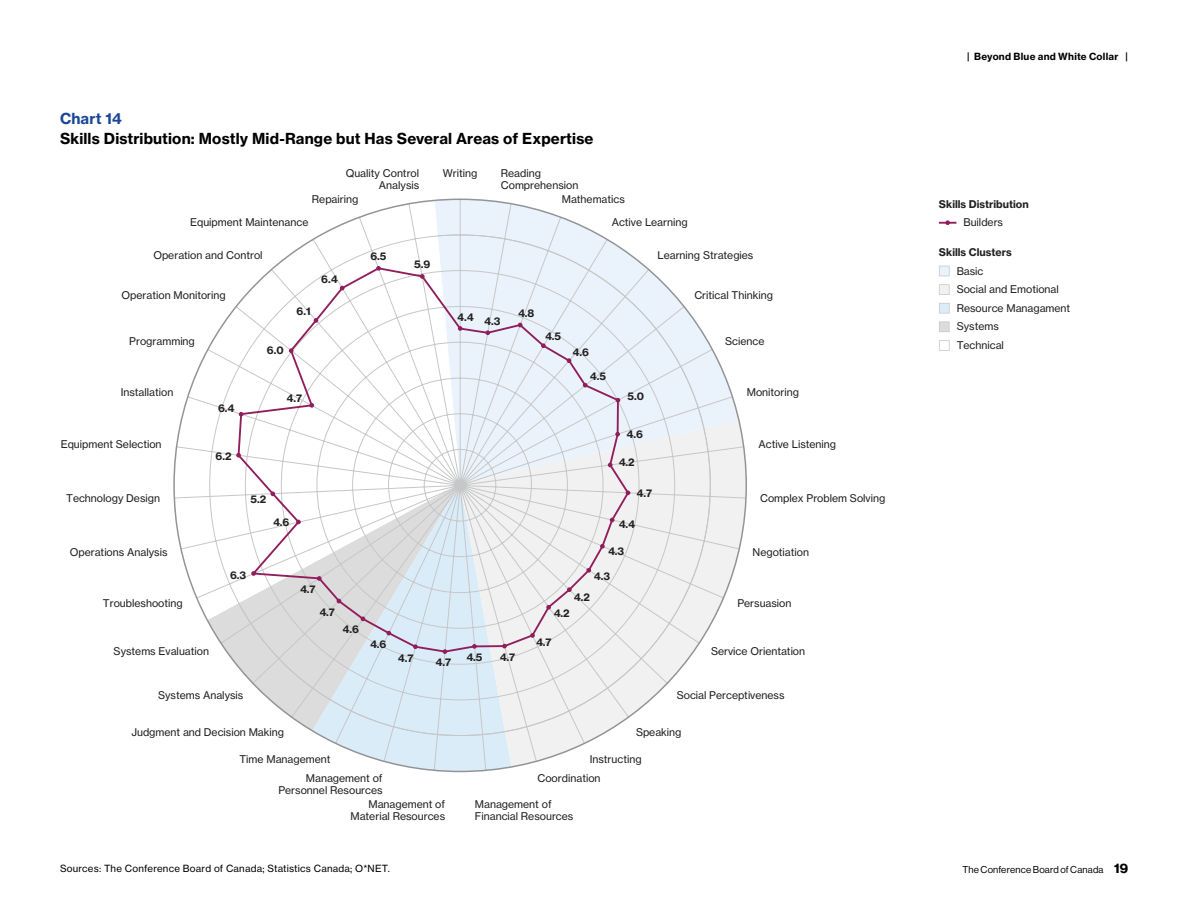
<style>
.page{position:relative;width:1188px;height:918px;background:#fff}
.page>*{position:absolute;margin:0;border:0;box-sizing:border-box;transform-origin:0 0}
.t1{font:15px "N Haas Grotesk TX Pro 75 Bd";letter-spacing:.01em;color:#000}
.t2{font:15px "N Haas Grotesk TX Pro 75 Bd";letter-spacing:.01em;color:#1a4798}
.t3{font:10.5px/12px "N Haas Grotesk TX Pro 55 Rg";color:#221f20}
.t4{font:10.5px "N Haas Grotesk TX Pro 75 Bd";color:#221f20}
.t5{font:9.75px "N Haas Grotesk TX Pro 55 Rg";letter-spacing:.02em;color:#000}
.t6{font:9.75px "N Haas Grotesk DS Pro 55 Rg";letter-spacing:.02em;color:#000}
.t7{font:9.75px "N Haas Grotesk TX Pro 75 Bd";letter-spacing:.025em;color:#000}
.s1{font-family:"N Haas Grotesk DS Pro 75 Bd";font-size:13.5px}
</style>
<div class="page">
<svg style="left:173px;top:201px;width:574px;height:570px"></svg>
<svg style="left:939px;top:266px;width:11px;height:10px"></svg>
<svg style="left:939px;top:284px;width:11px;height:11px"></svg>
<svg style="left:939px;top:303px;width:11px;height:11px"></svg>
<svg style="left:939px;top:321px;width:11px;height:11px"></svg>
<svg style="left:939px;top:340px;width:11px;height:11px"></svg>
<svg style="left:939px;top:220px;width:17px;height:5px"></svg>
<svg style="left:237px;top:266px;width:393px;height:388px"></svg>
<svg style="left:458px;top:326px;width:5px;height:5px"></svg>
<svg style="left:485px;top:330px;width:5px;height:5px"></svg>
<svg style="left:518px;top:323px;width:4px;height:4px"></svg>
<svg style="left:541px;top:343px;width:5px;height:5px"></svg>
<svg style="left:567px;top:358px;width:4px;height:5px"></svg>
<svg style="left:583px;top:383px;width:5px;height:5px"></svg>
<svg style="left:616px;top:398px;width:4px;height:5px"></svg>
<svg style="left:615px;top:432px;width:5px;height:5px"></svg>
<svg style="left:608px;top:463px;width:4px;height:4px"></svg>
<svg style="left:626px;top:490px;width:4px;height:5px"></svg>
<svg style="left:610px;top:518px;width:4px;height:4px"></svg>
<svg style="left:600px;top:544px;width:5px;height:5px"></svg>
<svg style="left:586px;top:568px;width:5px;height:5px"></svg>
<svg style="left:567px;top:587px;width:5px;height:5px"></svg>
<svg style="left:546px;top:605px;width:5px;height:5px"></svg>
<svg style="left:530px;top:633px;width:5px;height:5px"></svg>
<svg style="left:502px;top:644px;width:5px;height:4px"></svg>
<svg style="left:472px;top:644px;width:5px;height:5px"></svg>
<svg style="left:443px;top:649px;width:4px;height:5px"></svg>
<svg style="left:413px;top:644px;width:5px;height:5px"></svg>
<svg style="left:386px;top:631px;width:5px;height:4px"></svg>
<svg style="left:361px;top:617px;width:4px;height:4px"></svg>
<svg style="left:337px;top:599px;width:4px;height:4px"></svg>
<svg style="left:317px;top:576px;width:5px;height:5px"></svg>
<svg style="left:251px;top:571px;width:5px;height:5px"></svg>
<svg style="left:296px;top:520px;width:5px;height:4px"></svg>
<svg style="left:271px;top:492px;width:4px;height:4px"></svg>
<svg style="left:236px;top:453px;width:5px;height:5px"></svg>
<svg style="left:239px;top:412px;width:4px;height:5px"></svg>
<svg style="left:309px;top:403px;width:5px;height:5px"></svg>
<svg style="left:289px;top:348px;width:4px;height:5px"></svg>
<svg style="left:314px;top:318px;width:4px;height:5px"></svg>
<svg style="left:340px;top:286px;width:5px;height:4px"></svg>
<svg style="left:376px;top:266px;width:5px;height:5px"></svg>
<svg style="left:420px;top:274px;width:5px;height:5px"></svg>
<h1 class="t2" style="left:60px;top:109px;width:63px">Chart 14</h1>
<h1 class="t1" style="left:60px;top:129px;width:535px">Skills Distribution: Mostly Mid-Range but Has Several Areas of Expertise</h1>
<p class="t3" style="left:346px;top:167px;width:75px;text-align:right">Quality Control<br>Analysis</p>
<p class="t3" style="left:312px;top:193px;width:48px">Repairing</p>
<p class="t3" style="left:190px;top:216px;width:120px">Equipment Maintenance</p>
<p class="t3" style="left:153px;top:249px;width:111px">Operation and Control</p>
<p class="t3" style="left:122px;top:289px;width:106px">Operation Monitoring</p>
<p class="t3" style="left:129px;top:336px;width:67px">Programming</p>
<p class="t4" style="left:267px;top:344px;width:18px">6.0</p>
<p class="t4" style="left:297px;top:305px;width:16px">6.1</p>
<p class="t4" style="left:321px;top:273px;width:18px">6.4</p>
<p class="t3" style="left:121px;top:386px;width:54px">Installation</p>
<p class="t3" style="left:61px;top:439px;width:102px">Equipment Selection</p>
<p class="t4" style="left:218px;top:401px;width:18px">6.4</p>
<p class="t4" style="left:216px;top:449px;width:17px">6.2</p>
<p class="t4" style="left:287px;top:391px;width:17px">4.7</p>
<p class="t3" style="left:66px;top:492px;width:95px">Technology Design</p>
<p class="t3" style="left:70px;top:546px;width:99px">Operations Analysis</p>
<p class="t4" style="left:250px;top:492px;width:17px">5.2</p>
<p class="t4" style="left:230px;top:569px;width:18px">6.3</p>
<p class="t4" style="left:273px;top:516px;width:18px">4.6</p>
<p class="t4" style="left:370px;top:250px;width:18px">6.5</p>
<p class="t4" style="left:414px;top:258px;width:18px">5.9</p>
<p class="t3" style="left:443px;top:167px;width:36px">Writing</p>
<p class="t3" style="left:501px;top:167px;width:79px">Reading<br>Comprehension</p>
<p class="t3" style="left:562px;top:193px;width:65px">Mathematics</p>
<p class="t3" style="left:612px;top:216px;width:77px">Active Learning</p>
<p class="t3" style="left:657px;top:249px;width:98px">Learning Strategies</p>
<p class="t3" style="left:694px;top:289px;width:80px">Critical Thinking</p>
<p class="t3" style="left:725px;top:336px;width:41px">Science</p>
<p class="t4" style="left:457px;top:312px;width:45px">4.4 4.3</p>
<p class="t4" style="left:518px;top:307px;width:18px">4.8</p>
<p class="t4" style="left:545px;top:329px;width:18px">4.5</p>
<p class="t4" style="left:573px;top:345px;width:18px">4.6</p>
<p class="t4" style="left:590px;top:370px;width:18px">4.5</p>
<p class="t4" style="left:627px;top:389px;width:18px">5.0</p>
<p class="t4" style="left:627px;top:428px;width:18px">4.6</p>
<p class="t4" style="left:619px;top:455px;width:17px">4.2</p>
<p class="t4" style="left:637px;top:486px;width:17px">4.7</p>
<p class="t4" style="left:619px;top:518px;width:18px">4.4</p>
<p class="t4" style="left:608px;top:545px;width:18px">4.3</p>
<p class="t4" style="left:594px;top:570px;width:18px">4.3</p>
<p class="t3" style="left:747px;top:386px;width:54px">Monitoring</p>
<p class="t3" style="left:759px;top:439px;width:79px">Active Listening</p>
<p class="t3" style="left:760px;top:492px;width:127px">Complex Problem Solving</p>
<p class="t3" style="left:753px;top:546px;width:58px">Negotiation</p>
<p class="t3" style="left:103px;top:597px;width:81px">Troubleshooting</p>
<p class="t3" style="left:114px;top:645px;width:97px">Systems Evaluation</p>
<p class="t4" style="left:300px;top:583px;width:17px">4.7</p>
<p class="t4" style="left:319px;top:605px;width:17px">4.7</p>
<p class="t4" style="left:343px;top:622px;width:18px">4.6</p>
<p class="t4" style="left:370px;top:637px;width:18px">4.6</p>
<p class="t3" style="left:158px;top:690px;width:87px">Systems Analysis</p>
<p class="t3" style="left:131px;top:726px;width:154px">Judgment and Decision Making</p>
<p class="t3" style="left:239px;top:753px;width:93px">Time Management</p>
<p class="t3" style="left:278px;top:773px;width:106px;text-align:right">Management of<br>Personnel Resources</p>
<p class="t4" style="left:398px;top:651px;width:17px">4.7</p>
<p class="t4" style="left:436px;top:656px;width:17px">4.7</p>
<p class="t3" style="left:350px;top:798px;width:96px;text-align:right">Management of<br>Material Resources</p>
<p class="t4" style="left:574px;top:590px;width:17px">4.2</p>
<p class="t3" style="left:737px;top:597px;width:56px">Persuasion</p>
<p class="t3" style="left:711px;top:645px;width:96px">Service Orientation</p>
<p class="t3" style="left:677px;top:690px;width:109px">Social Perceptiveness</p>
<p class="t3" style="left:636px;top:726px;width:47px">Speaking</p>
<p class="t3" style="left:537px;top:749px;width:106px;line-height:19.5px;text-indent:52px">Instructing<br>Coordination</p>
<p class="t3" style="left:475px;top:798px;width:100px">Management of<br>Financial Resources</p>
<p class="t4" style="left:554px;top:607px;width:17px">4.2</p>
<p class="t4" style="left:536px;top:635px;width:17px">4.7</p>
<p class="t4" style="left:466px;top:651px;width:18px">4.5</p>
<p class="t4" style="left:500px;top:651px;width:17px">4.7</p>
<p class="t5" style="left:60px;top:862px;width:331px">Sources: The Conference Board of Canada; Statistics Canada; O*NET.</p>
<p class="t7" style="left:967px;top:50px;width:162px">| Beyond Blue and White Collar |</p>
<p class="t4" style="left:939px;top:197px;width:91px">Skills Distribution</p>
<p class="t3" style="left:963px;top:216px;width:41px">Builders</p>
<p class="t4" style="left:939px;top:246px;width:74px">Skills Clusters</p>
<p class="t3" style="left:957px;top:261px;width:104px;line-height:18.6px">Basic<br>Social and Emotional</p>
<p class="t3" style="left:957px;top:299px;width:115px;line-height:18.6px">Resource Managament<br>Systems<br>Technical</p>
<p class="t6" style="left:962px;top:864px;width:167px">The Conference Board of Canada <span class="s1">19</span></p>
</div>
